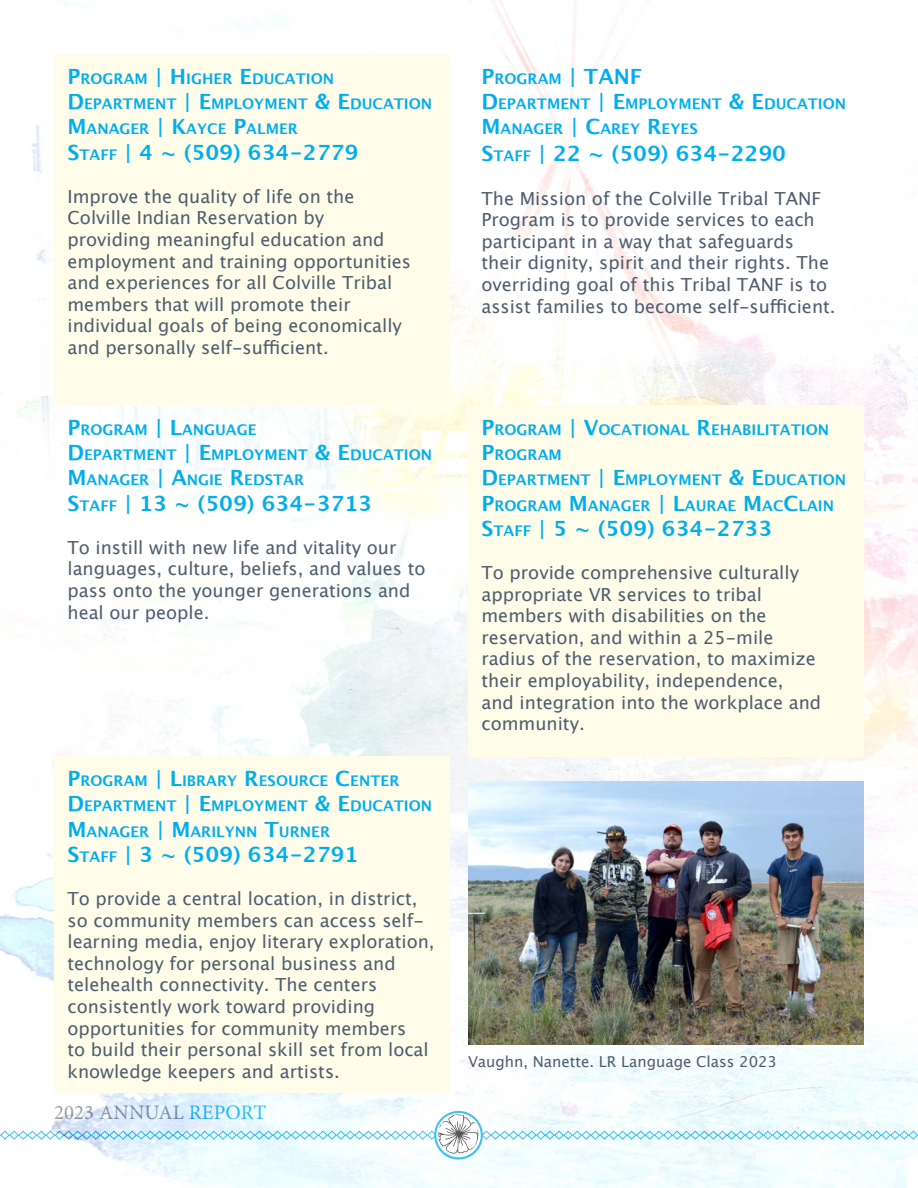
<style>
.page{position:relative;width:918px;height:1188px;background:#fff}
.page>*{position:absolute;margin:0;border:0;box-sizing:border-box;transform-origin:0 0}
.t1{font:700 21px "Lucida Grande";color:#00aeef}
.t2{font:20.55px "Minion Pro";letter-spacing:.01em;color:#808285}
.t3{font:18px/21.6px "Lucida Grande";color:#4e5e6f}
.t4{font:15px "Lucida Grande";color:#4e5e6f}
.t5{font:700 14.7px/25.2px "Lucida Grande";color:#00aeef}
.s1{font-size:21px}
.s2{font-size:14.7px}
.s3{color:#00aeef}
</style>
<div class="page">
<img style="left:0;top:0;width:918px;height:1188px">
<div style="left:54px;top:54px;width:396px;height:351px;background:#fffde9"></div>
<div style="left:468px;top:405px;width:396px;height:351px;background:#fffde9"></div>
<img style="left:468px;top:781px;width:396px;height:263px">
<div style="left:54px;top:756px;width:396px;height:337px;background:#fffde9"></div>
<p class="t5" style="left:68px;top:66px;width:268px"><span class="s1">P</span>ROGRAM <span class="s1">| H</span>IGH ER <span class="s1">E</span>DUCATION</p>
<p class="t5" style="left:68px;top:91px;width:366px"><span class="s1">D</span>EPARTMENT <span class="s1">| E</span>MPLOYMENT <span class="s1">&amp; E</span>DUCATION</p>
<p class="t5" style="left:68px;top:116px;width:232px"><span class="s1">M</span> ANAGER <span class="s1">| K</span>AYCE <span class="s1">P</span>ALMER</p>
<p class="t1" style="left:68px;top:135px;width:292px">S<span class="s2">TAFF</span> | 4 ~ (509) 634-2779</p>
<p class="t3" style="left:68px;top:186px;width:345px">Improve the quality of life on the Colville Indian Reservation by providing meaningful education and employment and training opportunities and experiences for all Colville Tribal members that will promote their individual goals of being economically and personally self-sufficient.</p>
<p class="t5" style="left:68px;top:417px;width:191px"><span class="s1">P</span>ROGRAM <span class="s1">| L</span>ANGUAGE</p>
<p class="t5" style="left:68px;top:442px;width:366px"><span class="s1">D</span>EPARTMENT <span class="s1">| E</span>MPLOYMENT <span class="s1">&amp; E</span>DUCATION</p>
<p class="t5" style="left:68px;top:468px;width:238px"><span class="s1">M</span>ANAGER <span class="s1">| A</span>NGIE <span class="s1">R</span>EDSTAR</p>
<p class="t1" style="left:68px;top:486px;width:306px">S<span class="s2">TAFF</span> | 13 ~ (509) 634-3713</p>
<p class="t3" style="left:68px;top:537px;width:360px">To instill with new life and vitality our languages, culture, beliefs, and values to pass onto the younger generations and heal our people.</p>
<p class="t5" style="left:68px;top:768px;width:334px"><span class="s1">P</span>ROGRAM <span class="s1">| L</span>IBRARY <span class="s1">R</span>ESOURCE <span class="s1">C</span>ENTER</p>
<p class="t5" style="left:68px;top:793px;width:366px"><span class="s1">D</span>EPARTMENT <span class="s1">| E</span>MPLOYMENT <span class="s1">&amp; E</span>DUCATION</p>
<p class="t5" style="left:68px;top:819px;width:264px"><span class="s1">M</span>ANAGER <span class="s1">| M</span>ARILYNN <span class="s1">T</span>URNER</p>
<p class="t1" style="left:68px;top:837px;width:292px">S<span class="s2">TAFF</span> | 3 ~ (509) 634-2791</p>
<p class="t3" style="left:68px;top:888px;width:369px">To provide a central location, in district, so community members can access self&shy;learning media, enjoy literary exploration, technology for personal business and telehealth connectivity. The centers consistently work toward providing opportunities for community members<br>to build their personal skill set from local knowledge keepers and artists.</p>
<p class="t2" style="left:54px;top:1098px;width:214px">2023 ANNUAL <span class="s3">REPORT</span></p>
<p class="t1" style="left:482px;top:59px;width:118px">P<span class="s2">ROGRAM</span> | TANF</p>
<p class="t5" style="left:482px;top:91px;width:366px"><span class="s1">D</span>EPARTMENT <span class="s1">| E</span>MPLOYMENT <span class="s1">&amp; E</span>DUCATION</p>
<p class="t5" style="left:482px;top:116px;width:217px"><span class="s1">M</span> ANAGER <span class="s1">| C</span>AREY <span class="s1">R</span>EYES</p>
<p class="t1" style="left:482px;top:137px;width:306px">S<span class="s2">TAFF</span> | 22 ~ (509) 634-2290</p>
<p class="t3" style="left:482px;top:188px;width:356px">The Mission of the Colville Tribal TANF Program is to provide services to each participant in a way that safeguards their dignity, spirit and their rights. The overriding goal of this Tribal TANF is to assist families to become self-sufficient.</p>
<p class="t5" style="left:482px;top:417px;width:349px"><span class="s1">P</span>ROGRAM <span class="s1">| V</span>OCATIONAL <span class="s1">R</span>EHABILITATION<br><span class="s1">P</span>ROGRAM</p>
<p class="t5" style="left:482px;top:468px;width:366px"><span class="s1">D</span>EPARTMENT <span class="s1">| E</span>MPLOYMENT <span class="s1">&amp; E</span>DUCATION</p>
<p class="t5" style="left:482px;top:493px;width:354px"><span class="s1">P</span>ROGRAM <span class="s1">M</span> ANAGER <span class="s1">| L</span>AURAE <span class="s1">M</span> AC<span class="s1">C</span>LAIN</p>
<p class="t1" style="left:482px;top:511px;width:292px">S<span class="s2">TAFF</span> | 5 ~ (509) 634-2733</p>
<p class="t3" style="left:482px;top:562px;width:341px">To provide comprehensive culturally appropriate VR services to tribal members with disabilities on the reservation, and within a 25-mile radius of the reservation, to maximize their employability, independence,<br>and integration into the workplace and community.</p>
<p class="t4" style="left:468px;top:1053px;width:311px">Vaughn, Nanette. LR Language Class 2023</p>
</div>
